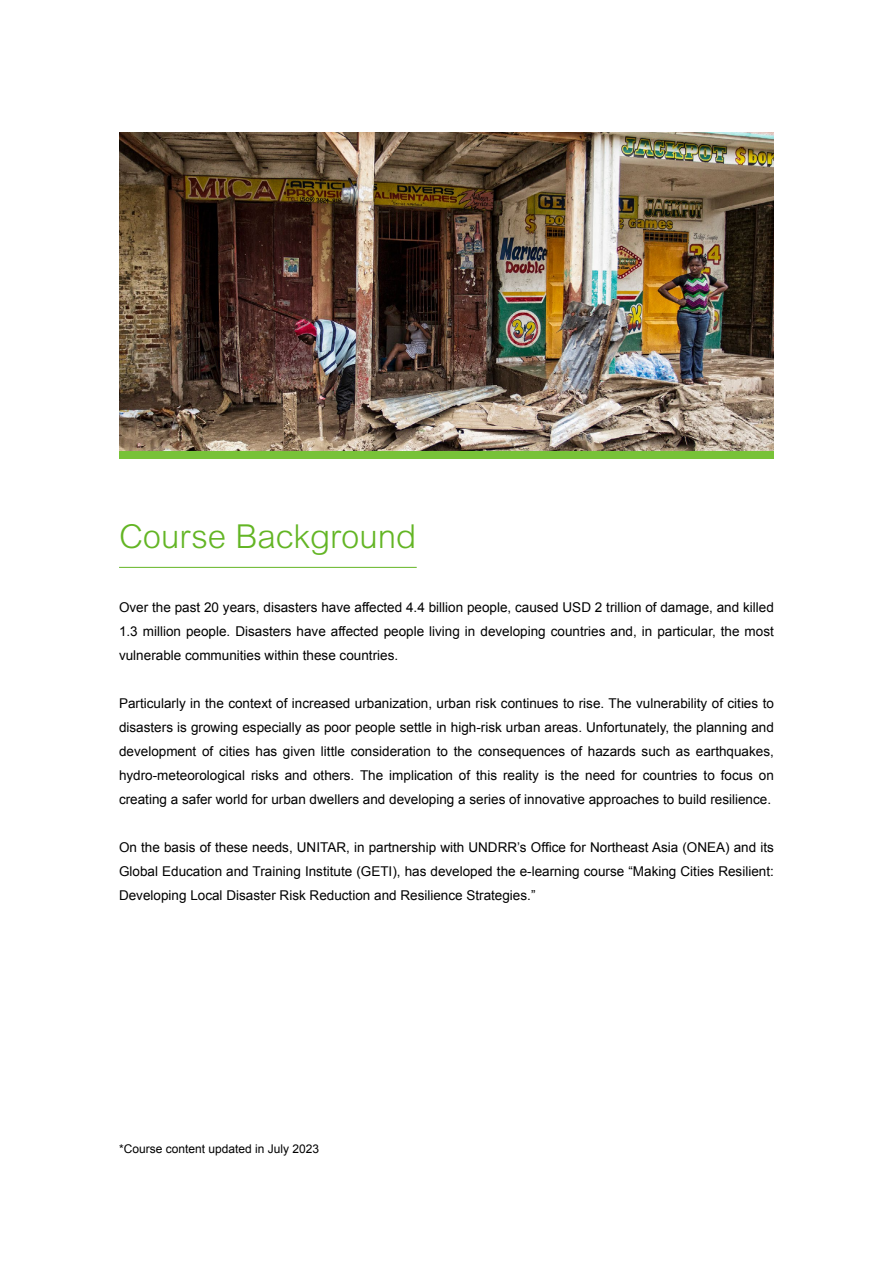
<style>
.page{position:relative;width:893px;height:1263px;background:#fff}
.page>*{position:absolute;margin:0;border:0;box-sizing:border-box;transform-origin:0 0}
.t1{font:300 33px "Arial MT Std";color:#63b524}
.t2{font:13.5px/24px "Arial";color:#000;text-align:justify}
.t3{font:12px "Arial";color:#000}
</style>
<div class="page">
<hr style="left:119px;top:567px;width:298px;height:1px;background:#63b524">
<img style="left:119px;top:133px;width:655px;height:318px">
<div style="left:119px;top:451px;width:655px;height:8px;background:#78c238"></div>
<h1 class="t1" style="left:119px;top:518px;width:299px">Course Background</h1>
<p class="t2" style="left:119px;top:595px;width:656px">Over the past 20 years, disasters have affected 4.4 billion people, caused USD 2 trillion of damage, and killed 1.3 million people. Disasters have affected people living in developing countries and, in particular, the most vulnerable communities within these countries.</p>
<p class="t2" style="left:119px;top:691px;width:656px">Particularly in the context of increased urbanization, urban risk continues to rise. The vulnerability of cities to disasters is growing especially as poor people settle in high-risk urban areas. Unfortunately, the planning and development of cities has given little consideration to the consequences of hazards such as earthquakes, hydro-meteorological risks and others. The implication of this reality is the need for countries to focus on creating a safer world for urban dwellers and developing a series of innovative approaches to build resilience.</p>
<p class="t2" style="left:119px;top:835px;width:656px">On the basis of these needs, UNITAR, in partnership with UNDRR’s Office for Northeast Asia (ONEA) and its Global Education and Training Institute (GETI), has developed the e-learning course “Making Cities Resilient:<br>Developing Local Disaster Risk Reduction and Resilience Strategies.”</p>
<p class="t3" style="left:119px;top:1140px;width:202px">*Course content updated in July 2023</p>
</div>
